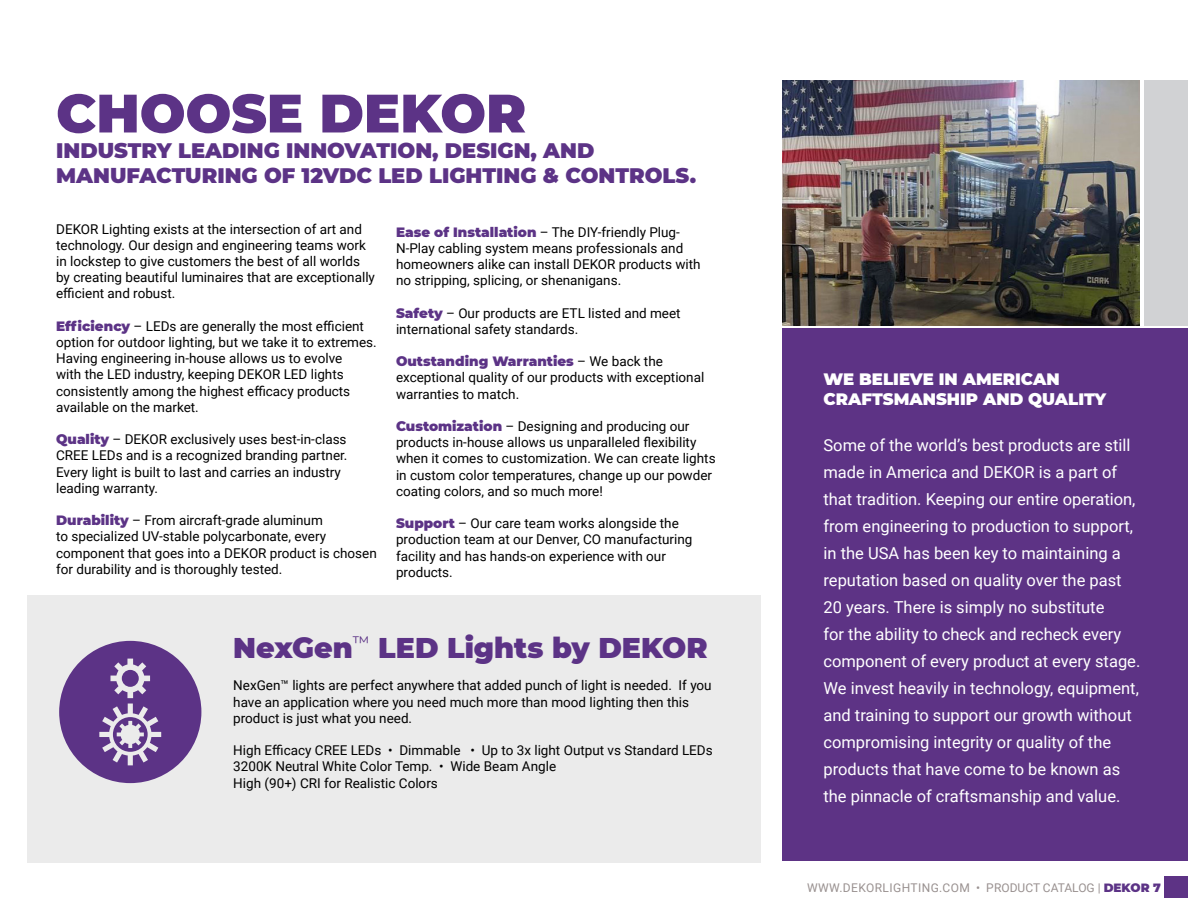
<style>
.page{position:relative;width:1188px;height:918px;background:#fff}
.page>*{position:absolute;margin:0;border:0;box-sizing:border-box;transform-origin:0 0}
.t1{font:900 54px "Montserrat";color:#5c3386}
.t2{font:900 28.5px "Montserrat";color:#5c3386}
.t3{font:900 21px/25.2px "Montserrat";color:#5c3386}
.t4{font:16.5px/27px "Roboto";color:#fff}
.t5{font:900 16.5px/19.8px "Montserrat";color:#fff}
.t6{font:13.5px/16.2px "Roboto";color:#000}
.t7{font:900 13.5px "Montserrat";color:#5c3386}
.t8{font:12px "Roboto";letter-spacing:.03em;color:#999190}
.s1{font-family:"Montserrat";font-weight:900;color:#5c3386}
.s2{font-family:"Roboto";font-weight:400;color:#000}
</style>
<div class="page">
<div style="left:1165px;top:876px;width:23px;height:21px;background:#5d3385"></div>
<img style="left:783px;top:80px;width:357px;height:245px">
<div style="left:783px;top:329px;width:405px;height:532px;background:#5d3385"></div>
<div style="left:1144px;top:80px;width:44px;height:245px;background:#d1d2d4"></div>
<div style="left:27px;top:595px;width:733px;height:267px;background:#ebebeb"></div>
<svg style="left:59px;top:641px;width:142px;height:142px"></svg>
<h1 class="t1" style="left:56px;top:73px;width:472px">CHOOSE DEKOR</h1>
<h3 class="t3" style="left:56px;top:136px;width:642px">INDUSTRY LEADING INNOVATION, DESIGN, AND<br>MANUFACTURING OF 12VDC LED LIGHTING &amp; CONTROLS.</h3>
<p class="t6" style="left:56px;top:220px;width:320px">DEKOR Lighting exists at the intersection of art and technology. Our design and engineering teams work in lockstep to give customers the best of all worlds by creating beautiful luminaires that are exceptionally efficient and robust.</p>
<p class="t6" style="left:56px;top:317px;width:322px"><span class="s1">Efficiency</span> – LEDs are generally the most efficient option for outdoor lighting, but we take it to extremes.<br>Having engineering in-house allows us to evolve<br>with the LED industry, keeping DEKOR LED lights consistently among the highest efficacy products available on the market.</p>
<p class="t6" style="left:56px;top:431px;width:293px"><span class="s1">Quality</span> – DEKOR exclusively uses best-in-class CREE LEDs and is a recognized branding partner.<br>Every light is built to last and carries an industry leading warranty.</p>
<p class="t6" style="left:56px;top:512px;width:322px"><span class="s1">Durability</span> – From aircraft-grade aluminum<br>to specialized UV-stable polycarbonate, every component that goes into a DEKOR product is chosen for durability and is thoroughly tested.</p>
<p class="t6" style="left:396px;top:223px;width:306px"><span class="s1">Ease of Installation</span> – The DIY-friendly Plug-N-Play cabling system means professionals and homeowners alike can install DEKOR products with no stripping, splicing, or shenanigans.</p>
<p class="t6" style="left:396px;top:304px;width:286px"><span class="s1">Safety</span> – Our products are ETL listed and meet international safety standards.</p>
<p class="t7" style="left:396px;top:351px;width:268px">Outstanding Warranties <span class="s2">– We back the</span></p>
<p class="t6" style="left:396px;top:369px;width:310px">exceptional quality of our products with exceptional warranties to match.</p>
<p class="t6" style="left:396px;top:418px;width:321px"><span class="s1">Customization</span> – Designing and producing our products in-house allows us unparalleled flexibility when it comes to customization. We can create lights in custom color temperatures, change up our powder coating colors, and so much more!</p>
<p class="t6" style="left:396px;top:515px;width:298px"><span class="s1">Support</span> – Our care team works alongside the production team at our Denver, CO manufacturing facility and has hands-on experience with our products.</p>
<h2 class="t2" style="left:233px;top:626px;width:476px">NexGen<sup>™</sup> LED Lights by DEKOR</h2>
<p class="t6" style="left:233px;top:677px;width:480px">NexGen™ lights are perfect anywhere that added punch of light is needed. If you have an application where you need much more than mood lighting then this product is just what you need.</p>
<p class="t6" style="left:233px;top:742px;width:481px">High Efficacy CREE LEDs • Dimmable • Up to 3x light Output vs Standard LEDs<br>3200K Neutral White Color Temp. • Wide Beam Angle<br>High (90+) CRI for Realistic Colors</p>
<p class="t5" style="left:824px;top:368px;width:284px">WE BELIEVE IN AMERICAN<br>CRAFTSMANSHIP AND QUALITY</p>
<p class="t4" style="left:824px;top:432px;width:318px">Some of the world’s best products are still made in America and DEKOR is a part of that tradition. Keeping our entire operation, from engineering to production to support, in the USA has been key to maintaining a reputation based on quality over the past 20 years. There is simply no substitute<br>for the ability to check and recheck every component of every product at every stage.<br>We invest heavily in technology, equipment, and training to support our growth without compromising integrity or quality of the products that have come to be known as the pinnacle of craftsmanship and value.</p>
<p class="t8" style="left:807px;top:879px;width:355px">WWW.DEKORLIGHTING.COM • PRODUCT CATALOG | <span class="s1">DEKOR 7</span></p>
</div>
